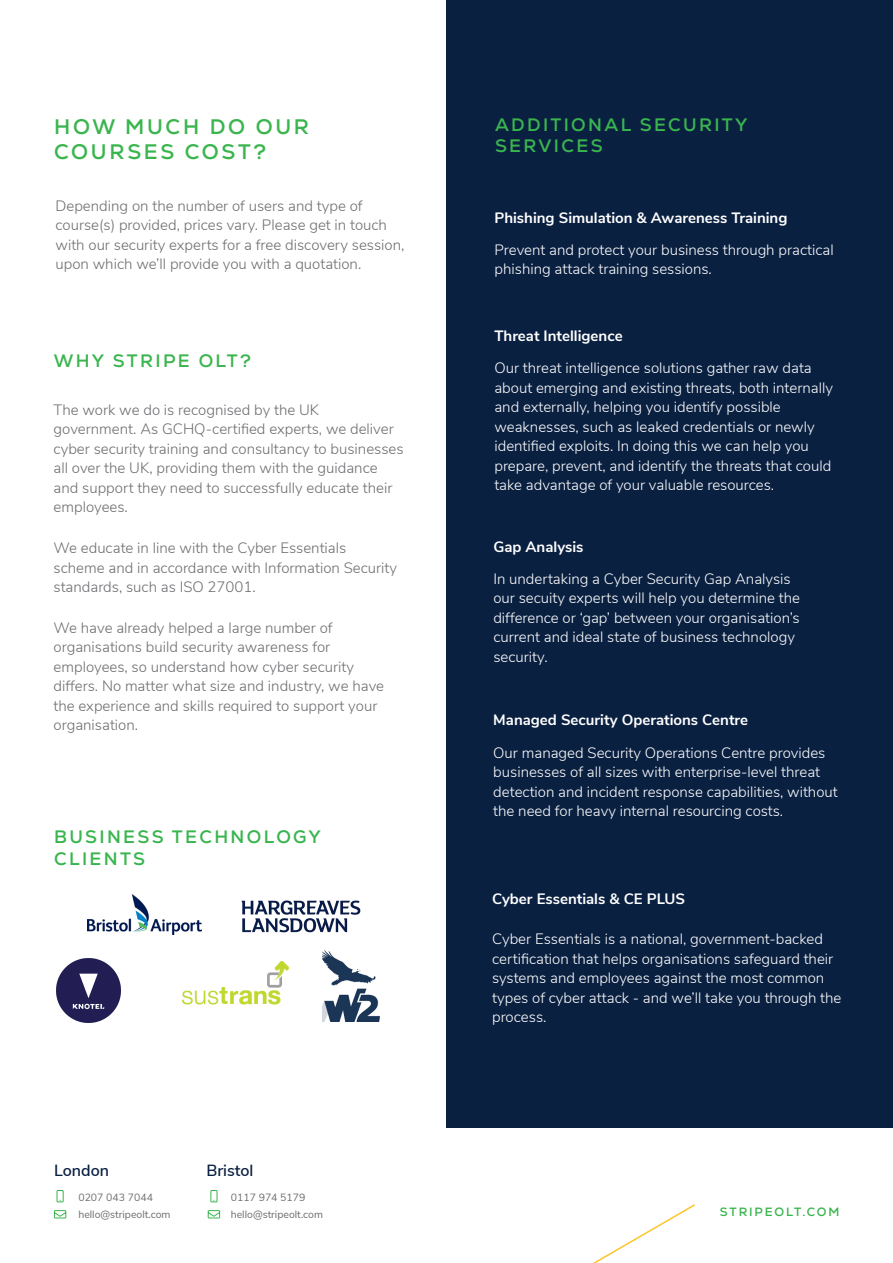
<style>
.page{position:relative;width:893px;height:1263px;background:#fff}
.page>*{position:absolute;margin:0;border:0;box-sizing:border-box;transform-origin:0 0}
.t1{font:700 21px/25.2px "Nexa";letter-spacing:.13em;color:#3ab54e}
.t2{font:700 18px/21.6px "Nexa";letter-spacing:.13em;color:#3ab54e}
.t3{font:700 18px/21.6px "Nexa";letter-spacing:.13em;color:#39b54e}
.t4{font:600 16.2px "Nunito Sans";color:#0a2041}
.t5{font:300 15px/19.5px "Nunito Sans";color:#fff}
.t6{font:300 15px/19.5px "Nunito Sans";color:#6c6d70}
.t7{font:700 15px "Nunito Sans";color:#fff}
.t8{font:700 12px "Nexa";letter-spacing:.16em;color:#3ab54e}
.t9{font:10.5px "Nunito Sans";color:#6c6d70}
</style>
<div class="page">
<div style="left:446px;top:0;width:447px;height:1128px;background:#0a2041"></div>
<svg style="left:593px;top:1204px;width:102px;height:59px"></svg>
<div style="left:57px;top:1190px;width:7px;height:12px;border:1px solid #3ab54e"></div>
<svg style="left:207px;top:1210px;width:14px;height:9px"></svg>
<svg style="left:53px;top:1210px;width:14px;height:9px"></svg>
<div style="left:211px;top:1190px;width:6px;height:12px;border:1px solid #3ab54e"></div>
<img style="left:88px;top:894px;width:114px;height:40px">
<img style="left:182px;top:961px;width:107px;height:43px">
<img style="left:57px;top:959px;width:64px;height:63px">
<img style="left:323px;top:950px;width:57px;height:71px">
<img style="left:241px;top:900px;width:119px;height:32px">
<p class="t1" style="left:54px;top:114px;width:256px">HOW MUCH DO OUR<br>COURSES COST?</p>
<p class="t6" style="left:56px;top:195px;width:350px">Depending on the number of users and type of course(s) provided, prices vary. Please get in touch with our security experts for a free discovery session, upon which we’ll provide you with a quotation.</p>
<p class="t2" style="left:54px;top:350px;width:199px">WHY STRIPE OLT?</p>
<p class="t6" style="left:54px;top:399px;width:352px">The work we do is recognised by the UK government. As GCHQ-certified experts, we deliver cyber security training and consultancy to businesses all over the UK, providing them with the guidance and support they need to successfully educate their employees.</p>
<p class="t6" style="left:54px;top:537px;width:345px">We educate in line with the Cyber Essentials scheme and in accordance with Information Security standards, such as ISO 27001.</p>
<p class="t6" style="left:54px;top:617px;width:332px">We have already helped a large number of organisations build security awareness for employees, so understand how cyber security differs. No matter what size and industry, we have the experience and skills required to support your organisation.</p>
<p class="t3" style="left:54px;top:826px;width:268px">BUSINESS TECHNOLOGY<br>CLIENTS</p>
<p class="t4" style="left:54px;top:1158px;width:57px">London</p>
<p class="t9" style="left:78px;top:1189px;width:76px">0207 043 7044</p>
<p class="t9" style="left:78px;top:1207px;width:94px">hello@stripeolt.com</p>
<p class="t4" style="left:206px;top:1158px;width:49px">Bristol</p>
<p class="t9" style="left:231px;top:1189px;width:76px">0117 974 5179</p>
<p class="t9" style="left:231px;top:1207px;width:94px">hello@stripeolt.com</p>
<p class="t2" style="left:495px;top:114px;width:254px">ADDITIONAL SECURITY<br>SERVICES</p>
<p class="t7" style="left:494px;top:206px;width:294px">Phishing Simulation &amp; Awareness Training</p>
<p class="t5" style="left:494px;top:239px;width:341px">Prevent and protect your business through practical phishing attack training sessions.</p>
<p class="t7" style="left:494px;top:325px;width:130px">Threat Intelligence</p>
<p class="t5" style="left:494px;top:357px;width:340px">Our threat intelligence solutions gather raw data about emerging and existing threats, both internally and externally, helping you identify possible weaknesses, such as leaked credentials or newly identified exploits. In doing this we can help you prepare, prevent, and identify the threats that could take advantage of your valuable resources.</p>
<p class="t7" style="left:493px;top:535px;width:92px">Gap Analysis</p>
<p class="t5" style="left:493px;top:568px;width:308px">In undertaking a Cyber Security Gap Analysis our secuity experts will help you determine the difference or ‘gap’ between your organisation’s current and ideal state of business technology security.</p>
<p class="t7" style="left:493px;top:709px;width:256px">Managed Security Operations Centre</p>
<p class="t5" style="left:493px;top:742px;width:346px">Our managed Security Operations Centre provides businesses of all sizes with enterprise-level threat detection and incident response capabilities, without the need for heavy internal resourcing costs.</p>
<p class="t7" style="left:492px;top:887px;width:195px">Cyber Essentials &amp; CE PLUS</p>
<p class="t5" style="left:492px;top:928px;width:351px">Cyber Essentials is a national, government-backed certification that helps organisations safeguard their systems and employees against the most common types of cyber attack - and we’ll take you through the process.</p>
<p class="t8" style="left:720px;top:1204px;width:121px">STRIPEOLT.COM</p>
</div>
